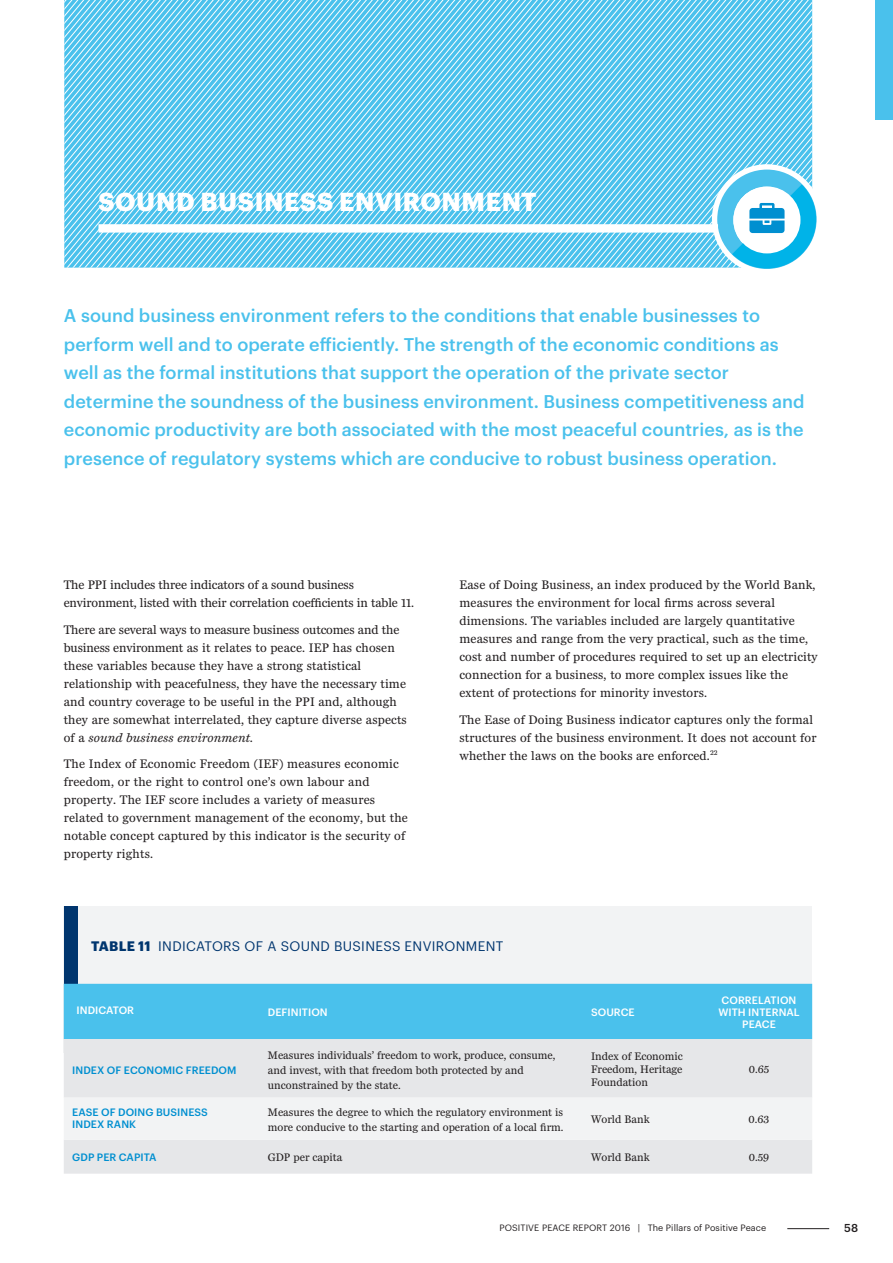
<style>
.page{position:relative;width:893px;height:1263px;background:#fff}
.page>*{position:absolute;margin:0;border:0;box-sizing:border-box;transform-origin:0 0}
.t1{font:700 25.5px "Graphik";letter-spacing:.025em;color:#fff}
.t2{font:500 18px/28.5px "Graphik";letter-spacing:.005em;color:#4ac1ec}
.t3{font:13.5px "Graphik";letter-spacing:.025em;color:#00356e}
.t4{font:12.75px/18px "Miller Daily Two";letter-spacing:.01em;color:#231f20}
.t5{font:12.75px/18px "Miller Daily Two";letter-spacing:-.01em;color:#231f20}
.t6{font:11.25px/15px "Miller Daily Two";color:#231f20}
.t7{font:500 11.25px "Graphik";color:#231f20}
.t8{font:500 10.5px/12px "Graphik";letter-spacing:.005em;color:#008fd0}
.t9{font:500 10.5px/12px "Graphik";letter-spacing:.005em;color:#fff;text-align:center}
.t10{font:9px "Graphik";letter-spacing:.01em;color:#231f20}
.s1{font-style:italic}
.s2{font-weight:700}
</style>
<div class="page">
<div style="left:876px;top:0;width:17px;height:119px;background:#4ac1ec"></div>
<svg style="left:231px;top:0;width:14px;height:268px;background:#71ceef"></svg>
<svg style="left:64px;top:0;width:167px;height:268px;background:#72ceef"></svg>
<svg style="left:245px;top:0;width:18px;height:268px;background:#71ceef"></svg>
<svg style="left:263px;top:0;width:383px;height:268px;background:#71ceef"></svg>
<div style="left:98px;top:224px;width:620px;height:9px;background:#fff"></div>
<svg style="left:646px;top:0;width:171px;height:269px;background:#7bd1f0"></svg>
<div style="left:64px;top:907px;width:748px;height:146px;background:#f2f3f4"></div>
<div style="left:64px;top:907px;width:13px;height:77px;background:#00356e"></div>
<div style="left:64px;top:984px;width:748px;height:55px;background:#4ac1ec"></div>
<div style="left:64px;top:1039px;width:748px;height:135px;background:#e6e7e9"></div>
<div style="left:64px;top:1098px;width:748px;height:42px;background:#f2f3f4"></div>
<hr style="left:787px;top:1228px;width:42px;height:1px;background:#231f20">
<p class="t1" style="left:99px;top:182px;width:440px">SOUND BUSINESS ENVIRONMENT</p>
<p class="t2" style="left:64px;top:300px;width:742px">A sound business environment refers to the conditions that enable businesses to perform well and to operate efficiently. The strength of the economic conditions as well as the formal institutions that support the operation of the private sector determine the soundness of the business environment. Business competitiveness and economic productivity are both associated with the most peaceful countries, as is the presence of regulatory systems which are conducive to robust business operation.</p>
<p class="t5" style="left:64px;top:576px;width:352px">The PPI includes three indicators of a sound business environment, listed with their correlation coefficients in table 11.</p>
<p class="t4" style="left:64px;top:620px;width:345px">There are several ways to measure business outcomes and the business environment as it relates to peace. IEP has chosen these variables because they have a strong statistical relationship with peacefulness, they have the necessary time and country coverage to be useful in the PPI and, although they are somewhat interrelated, they capture diverse aspects of a <span class="s1">sound business environment.</span></p>
<p class="t4" style="left:64px;top:755px;width:346px">The Index of Economic Freedom (IEF) measures economic freedom, or the right to control one’s own labour and property. The IEF score includes a variety of measures related to government management of the economy, but the notable concept captured by this indicator is the security of property rights.</p>
<p class="t4" style="left:459px;top:576px;width:360px">Ease of Doing Business, an index produced by the World Bank, measures the environment for local firms across several dimensions. The variables included are largely quantitative measures and range from the very practical, such as the time, cost and number of procedures required to set up an electricity connection for a business, to more complex issues like the extent of protections for minority investors.</p>
<p class="t4" style="left:459px;top:710px;width:358px">The Ease of Doing Business indicator captures only the formal structures of the business environment. It does not account for whether the laws on the books are enforced.<sup>22</sup></p>
<p class="t3" style="left:91px;top:936px;width:414px"><span class="s2">TABLE 11</span> INDICATORS OF A SOUND BUSINESS ENVIRONMENT</p>
<p class="t9" style="left:77px;top:1003px;width:59px">INDICATOR</p>
<p class="t9" style="left:268px;top:1005px;width:61px">DEFINITION</p>
<p class="t9" style="left:591px;top:1005px;width:45px">SOURCE</p>
<p class="t8" style="left:72px;top:1063px;width:166px">INDEX OF ECONOMIC FREEDOM</p>
<p class="t6" style="left:268px;top:1048px;width:289px">Measures individuals’ freedom to work, produce, consume, and invest, with that freedom both protected by and unconstrained by the state.</p>
<p class="t6" style="left:591px;top:1050px;width:93px;line-height:12.8px;text-align:justify">Index of Economic Freedom, Heritage Foundation</p>
<p class="t9" style="left:718px;top:993px;width:83px">CORRELATION<br>WITH INTERNAL<br>PEACE</p>
<p class="t6" style="left:749px;top:1061px;width:22px">0.65</p>
<p class="t8" style="left:72px;top:1105px;width:137px">EASE OF DOING BUSINESS<br>INDEX RANK</p>
<p class="t6" style="left:268px;top:1105px;width:297px">Measures the degree to which the regulatory environment is more conducive to the starting and operation of a local firm.</p>
<p class="t6" style="left:591px;top:1112px;width:60px">World Bank</p>
<p class="t6" style="left:749px;top:1112px;width:22px">0.63</p>
<p class="t8" style="left:72px;top:1150px;width:86px">GDP PER CAPITA</p>
<p class="t6" style="left:268px;top:1150px;width:76px">GDP per capita</p>
<p class="t6" style="left:591px;top:1150px;width:60px">World Bank</p>
<p class="t6" style="left:749px;top:1150px;width:22px">0.59</p>
<p class="t10" style="left:499px;top:1220px;width:268px">POSITIVE PEACE REPORT 2016 | The Pillars of Positive Peace</p>
<p class="t7" style="left:844px;top:1220px;width:16px">58</p>
</div>
